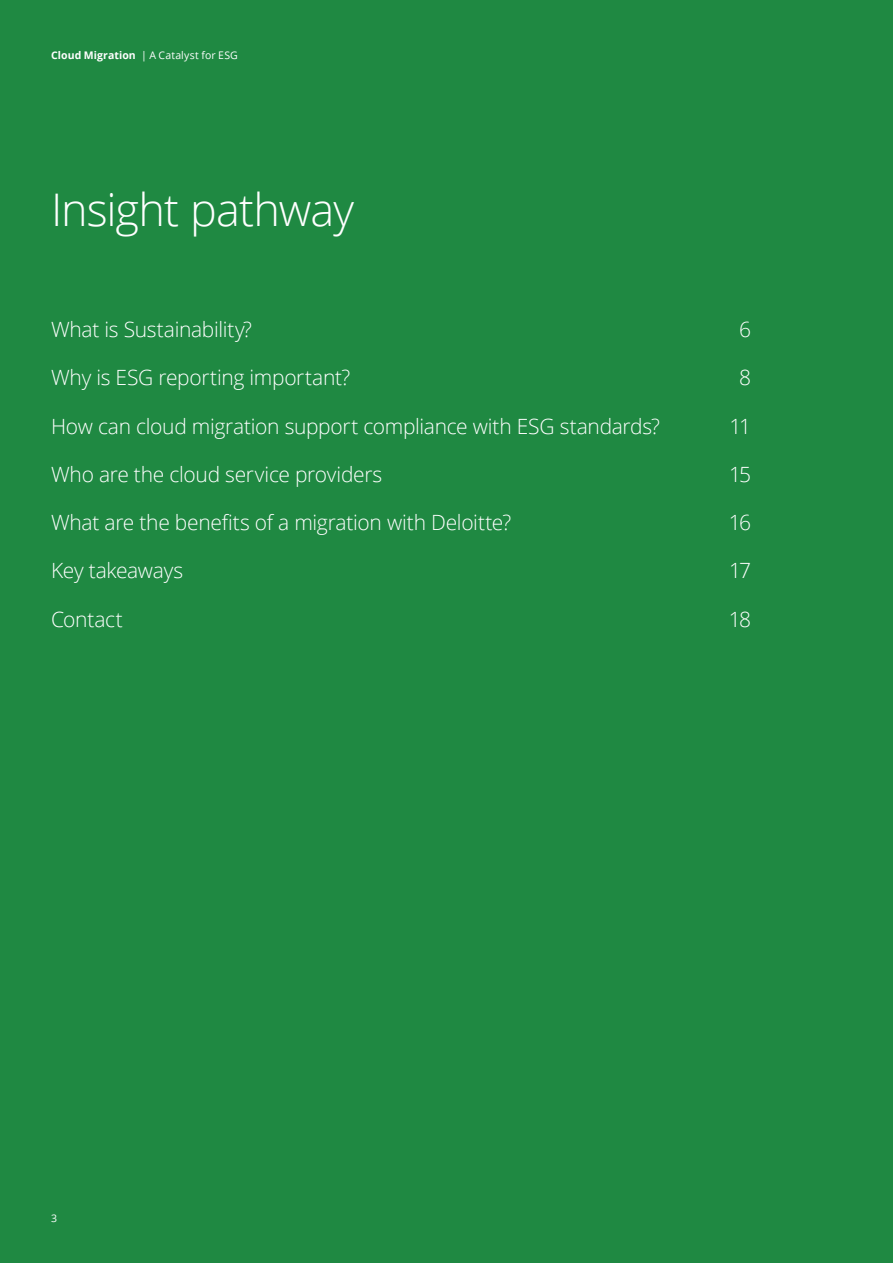
<style>
.page{position:relative;width:893px;height:1263px;background:#fff}
.page>*{position:absolute;margin:0;border:0;box-sizing:border-box;transform-origin:0 0}
.Story_heading_light__30_36pt{font:300 45px "Open Sans";letter-spacing:-.02em;color:#fff}
.Contents__14_18pt{font:300 21px "Open Sans";letter-spacing:-.015em;color:#fff}
.t1{font:10.5px "Open Sans";letter-spacing:.02em;color:#fff}
.s1{font-weight:700}
</style>
<div class="page">
<div style="left:0;top:0;width:892px;height:1263px;background:#1f8942"></div>
<p class="t1" style="left:51px;top:48px;width:188px"><span class="s1">Cloud Migration</span> | A Catalyst for ESG</p>
<p class="Story_heading_light__30_36pt" style="left:51px;top:179px;width:305px">Insight pathway</p>
<p class="Contents__14_18pt" style="left:51px;top:315px;width:203px">What is Sustainability?</p>
<p class="Contents__14_18pt" style="left:739px;top:315px;width:13px">6</p>
<p class="Contents__14_18pt" style="left:51px;top:363px;width:301px">Why is ESG reporting important?</p>
<p class="Contents__14_18pt" style="left:739px;top:363px;width:13px">8</p>
<p class="Contents__14_18pt" style="left:51px;top:412px;width:610px">How can cloud migration support compliance with ESG standards?</p>
<p class="Contents__14_18pt" style="left:729px;top:412px;width:23px">11</p>
<p class="Contents__14_18pt" style="left:51px;top:460px;width:333px">Who are the cloud service providers</p>
<p class="Contents__14_18pt" style="left:729px;top:460px;width:23px">15</p>
<p class="Contents__14_18pt" style="left:51px;top:508px;width:462px">What are the benefits of a migration with Deloitte?</p>
<p class="Contents__14_18pt" style="left:729px;top:508px;width:24px">16</p>
<p class="Contents__14_18pt" style="left:51px;top:556px;width:134px">Key takeaways</p>
<p class="Contents__14_18pt" style="left:729px;top:556px;width:24px">17</p>
<p class="Contents__14_18pt" style="left:51px;top:605px;width:73px">Contact</p>
<p class="Contents__14_18pt" style="left:729px;top:605px;width:24px">18</p>
<p class="t1" style="left:51px;top:1211px;width:8px">3</p>
</div>
